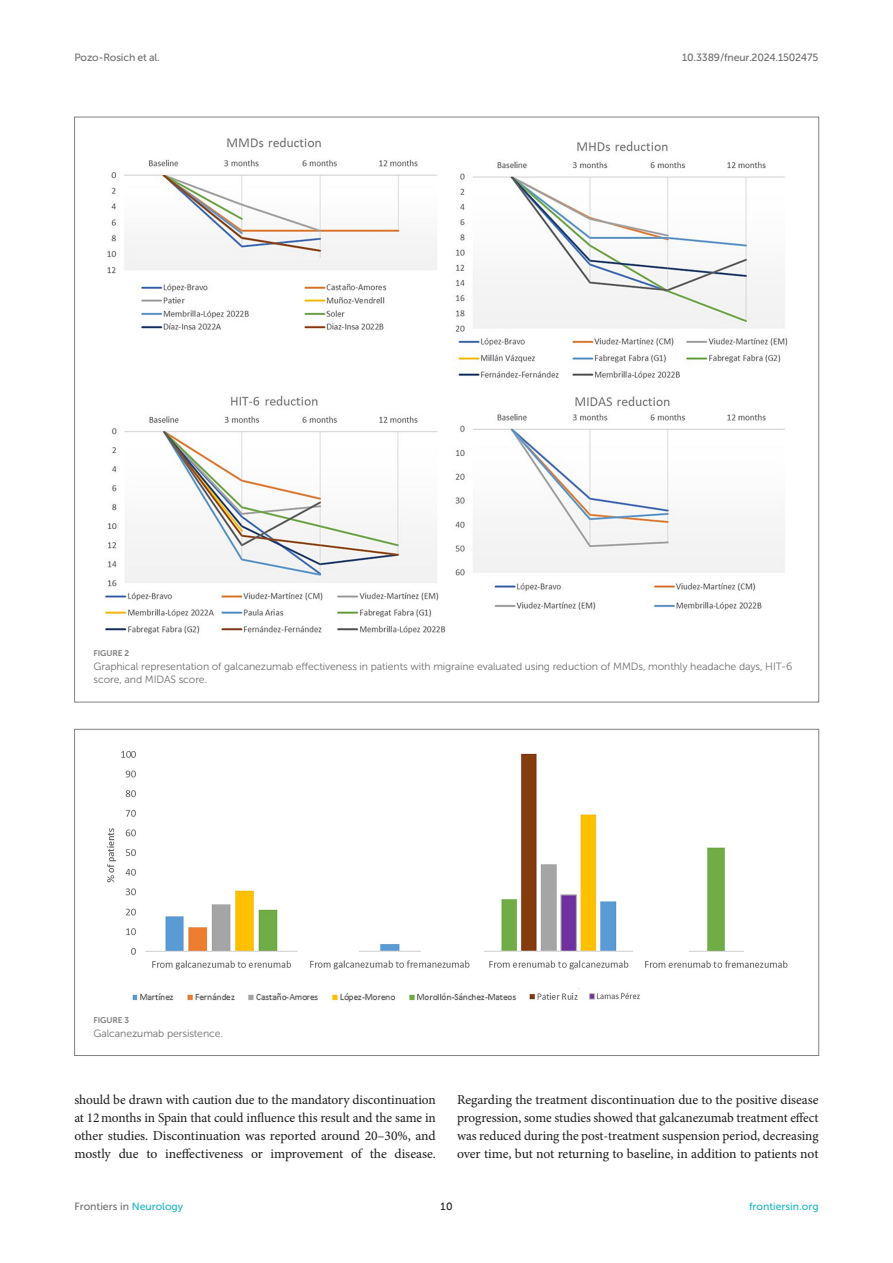
<style>
.page{position:relative;width:893px;height:1263px;background:#fff}
.page>*{position:absolute;margin:0;border:0;box-sizing:border-box;transform-origin:0 0}
.TEXT{font:13.5px/18px "Minion Pro";letter-spacing:-.01em;color:#1b1c1b;text-align:justify}
.FIG_LEG{font:10.5px/13.5px "Museo Sans 300";letter-spacing:-.01em;color:#706f70}
.t1{font:10.5px "Museo Sans 500";letter-spacing:-.015em;color:#706f70}
.t2{font:10.5px "Museo Sans 500";color:#1db5c3}
.t3{font:10.5px "Museo Sans 500";color:#1b1c1b}
.FIG_HD{font:8.25px "Museo Sans 700";letter-spacing:-.01em;color:#7e7f7f}
.s1{color:#1db5c3}
</style>
<div class="page">
<img style="left:104px;top:137px;width:684px;height:497px">
<img style="left:107px;top:751px;width:681px;height:251px">
<p class="t1" style="left:74px;top:51px;width:87px">Pozo-Rosich et al.</p>
<p class="t1" style="left:682px;top:51px;width:138px">10.3389/fneur.2024.1502475</p>
<p class="FIG_HD" style="left:94px;top:649px;width:37px">FIGURE 2</p>
<p class="FIG_LEG" style="left:94px;top:659px;width:700px">Graphical representation of galcanezumab effectiveness in patients with migraine evaluated using reduction of MMDs, monthly headache days, HIT-6 score, and MIDAS score.</p>
<p class="FIG_HD" style="left:94px;top:1016px;width:37px">FIGURE 3</p>
<p class="FIG_LEG" style="left:94px;top:1026px;width:131px">Galcanezumab persistence.</p>
<p class="TEXT" style="left:74px;top:1091px;width:363px">should be drawn with caution due to the mandatory discontinuation at 12months in Spain that could influence this result and the same in other studies. Discontinuation was reported around 20–30%, and mostly due to ineffectiveness or improvement of the disease.</p>
<p class="TEXT" style="left:457px;top:1091px;width:363px">Regarding the treatment discontinuation due to the positive disease progression, some studies showed that galcanezumab treatment effect was reduced during the post-treatment suspension period, decreasing over time, but not returning to baseline, in addition to patients not</p>
<p class="t1" style="left:74px;top:1200px;width:110px">Frontiers in <span class="s1">Neurology</span></p>
<p class="t3" style="left:440px;top:1200px;width:14px">10</p>
<p class="t2" style="left:749px;top:1200px;width:71px">frontiersin.org</p>
</div>
